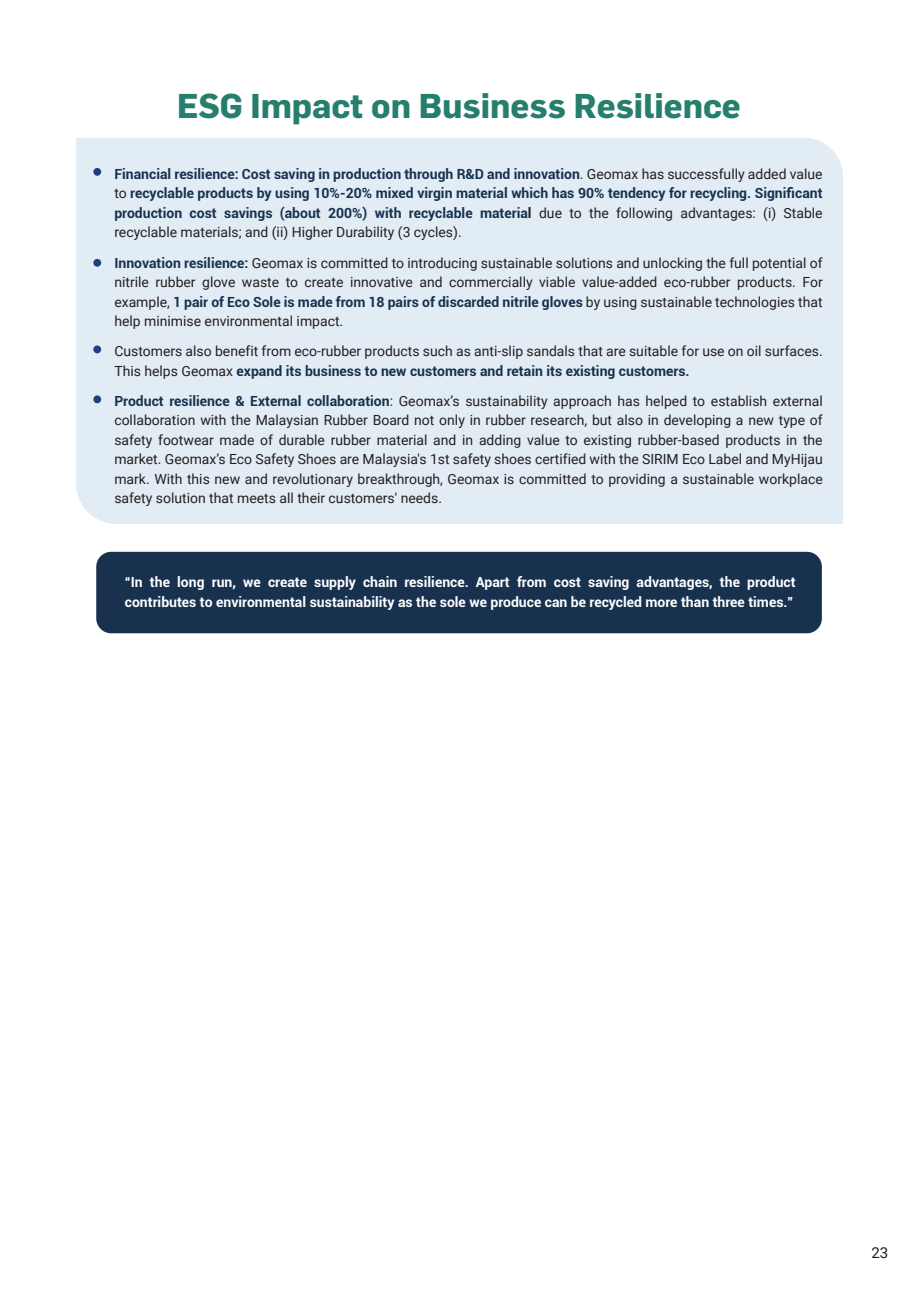
<style>
.page{position:relative;width:919px;height:1289px;background:#fff}
.page>*{position:absolute;margin:0;border:0;box-sizing:border-box;transform-origin:0 0}
.t1{font:700 33.75px "Flama Trial";color:#267e6d}
.t2{font:15px "Roboto";color:#231f20}
.t3{font:13.95px/19.5px "Roboto";color:#231f20;text-align:justify}
.t4{font:700 13.95px/19.5px "Roboto";color:#18314f;text-align:justify}
.t5{font:700 13.95px/19.5px "Roboto";color:#fff}
.s1{font-weight:400}
.s2{font-weight:400;color:#231f20}
.s3{color:#231f20}
.s4{font-weight:700;color:#18314f}
.s5{color:#18314f}
</style>
<div class="page">
<div style="left:96px;top:552px;width:725px;height:81px;background:#18314f;border-radius:15px"></div>
<div style="left:76px;top:138px;width:767px;height:386px;background:#e2ecf4"></div>
<div style="left:93px;top:168px;width:8px;height:8px;background:#223e7e;border-radius:50%"></div>
<div style="left:93px;top:259px;width:8px;height:8px;background:#223e7e;border-radius:50%"></div>
<div style="left:93px;top:345px;width:8px;height:8px;background:#223e7e;border-radius:50%"></div>
<div style="left:93px;top:395px;width:8px;height:8px;background:#223e7e;border-radius:50%"></div>
<h1 class="t1" style="left:177px;top:93px;width:565px">ESG Impact on Business Resilience</h1>
<p class="t4" style="left:114px;top:164px;width:709px">Financial resilience: Cost saving in production through R&amp;D and innovation<span class="s1">.</span> <span class="s2">Geomax has successfully added value to</span> recyclable products by using 10%-20% mixed virgin material which has 90% tendency for recycling. Significant production cost savings (about 200%) with recyclable materia<span class="s3">l</span> <span class="s2">due to the following advantages: (i) Stable recyclable materials; and (ii) Higher Durability (3 cycles).</span></p>
<p class="t3" style="left:114px;top:252px;width:709px"><span class="s4">Innovation resilience:</span> Geomax is committed to introducing sustainable solutions and unlocking the full potential of nitrile rubber glove waste to create innovative and commercially viable value-added eco-rubber products. For example, <span class="s4">1 pair of Eco Sole is made from 18 pairs of discarded nitrile gloves</span> by using sustainable technologies that help minimise environmental impact.</p>
<p class="t3" style="left:114px;top:341px;width:709px">Customers also benefit from eco-rubber products such as anti-slip sandals that are suitable for use on oil surfaces.<br>This helps Geomax <span class="s4">expand its business to new customers and retain its existing customers.</span></p>
<p class="t3" style="left:114px;top:390px;width:709px"><span class="s4">Product resilience &amp; External collaboration</span><span class="s5">:</span> Geomax’s sustainability approach has helped to establish external collaboration with the Malaysian Rubber Board not only in rubber research, but also in developing a new type of safety footwear made of durable rubber material and in adding value to existing rubber-based products in the market. Geomax’s Eco Safety Shoes are Malaysia's 1st safety shoes certified with the SIRIM Eco Label and MyHijau mark. With this new and revolutionary breakthrough, Geomax is committed to providing a sustainable workplace safety solution that meets all their customers' needs.</p>
<p class="t5" style="left:125px;top:572px;width:672px">“In the long run, we create supply chain resilience. Apart from cost saving advantages, the product contributes to environmental sustainability as the sole we produce can be recycled more than three times.”</p>
<p class="t2" style="left:871px;top:1242px;width:18px">23</p>
</div>
